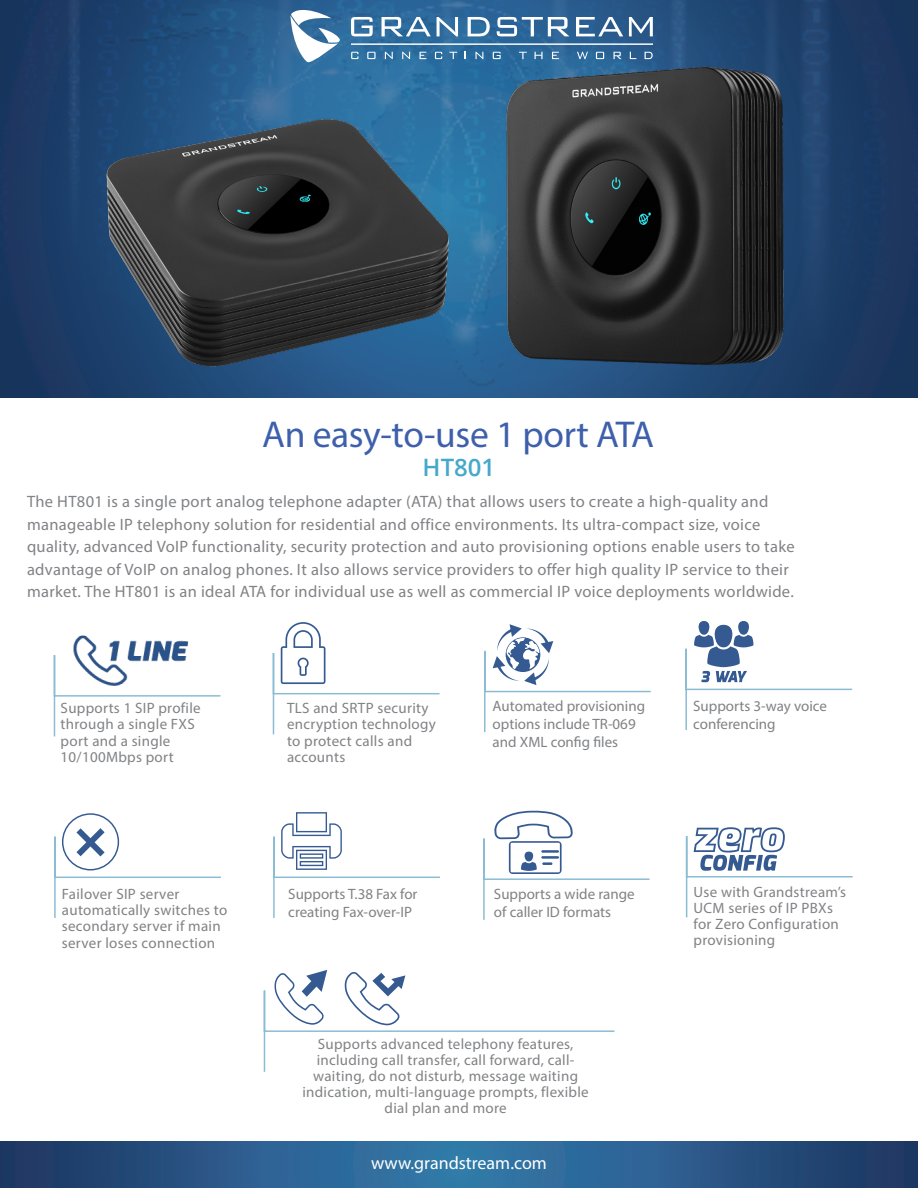
<style>
.page{position:relative;width:918px;height:1188px;background:#fff}
.page>*{position:absolute;margin:0;border:0;box-sizing:border-box;transform-origin:0 0}
.t1{font:37.5px "Myriad Pro";letter-spacing:-.01em;color:#3e60ac}
.t2{font:600 24px "Open Sans";color:#46a8ca}
.t3{font:18px "Myriad Pro";color:#fff}
.t4{font:16.5px/22.5px "Myriad Pro";letter-spacing:.02em;color:#808285}
.t5{font:15px/16.2px "Myriad Pro";letter-spacing:.02em;color:#808285}
.t6{font:15px/18px "Myriad Pro";color:#808285}
</style>
<div class="page">
<img style="left:0;top:0;width:273px;height:397px">
<svg style="left:0;top:1142px;width:918px;height:46px;background:#295988"></svg>
<svg style="left:484px;top:624px;width:167px;height:109px"></svg>
<div style="left:698px;top:621px;width:12px;height:14px;background:#355a92;border-radius:50%"></div>
<div style="left:738px;top:621px;width:11px;height:14px;background:#355a92;border-radius:50%"></div>
<svg style="left:483px;top:810px;width:167px;height:110px"></svg>
<svg style="left:263px;top:970px;width:352px;height:102px"></svg>
<svg style="left:685px;top:625px;width:168px;height:105px"></svg>
<svg style="left:685px;top:827px;width:168px;height:91px"></svg>
<svg style="left:273px;top:812px;width:167px;height:106px"></svg>
<svg style="left:272px;top:622px;width:168px;height:113px"></svg>
<svg style="left:54px;top:813px;width:167px;height:105px"></svg>
<svg style="left:53px;top:655px;width:168px;height:82px"></svg>
<img style="left:62px;top:635px;width:138px;height:57px">
<img style="left:66px;top:42px;width:207px;height:351px">
<img style="left:273px;top:0;width:645px;height:398px">
<p class="t1" style="left:262px;top:411px;width:393px">An easy-to-use 1 port ATA</p>
<p class="t2" style="left:423px;top:451px;width:74px">HT801</p>
<p class="t4" style="left:27px;top:490px;width:769px">The HT801 is a single port analog telephone adapter (ATA) that allows users to create a high-quality and manageable IP telephony solution for residential and office environments. Its ultra-compact size, voice quality, advanced VoIP functionality, security protection and auto provisioning options enable users to take advantage of VoIP on analog phones. It also allows service providers to offer high quality IP service to their market. The HT801 is an ideal ATA for individual use as well as commercial IP voice deployments worldwide.</p>
<p class="t5" style="left:61px;top:700px;width:142px">Supports 1 SIP profile through a single FXS port and a single<br>10/100Mbps port</p>
<p class="t5" style="left:287px;top:700px;width:150px">TLS and SRTP security encryption technology to protect calls and accounts</p>
<p class="t6" style="left:493px;top:697px;width:154px">Automated provisioning options include TR-069 and XML config files</p>
<p class="t6" style="left:693px;top:697px;width:135px">Supports 3-way voice conferencing</p>
<p class="t5" style="left:62px;top:886px;width:167px">Failover SIP server automatically switches to secondary server if main server loses connection</p>
<p class="t6" style="left:288px;top:885px;width:131px">Supports T.38 Fax for creating Fax-over-IP</p>
<p class="t6" style="left:494px;top:885px;width:142px">Supports a wide range of caller ID formats</p>
<p class="t5" style="left:694px;top:883px;width:154px">Use with Grandstream’s<br>UCM series of IP PBXs for Zero Configuration provisioning</p>
<p class="t5" style="left:302px;top:1035px;width:288px;text-align:center">Supports advanced telephony features, including call transfer, call forward, call&shy;waiting, do not disturb, message waiting indication, multi-language prompts, flexible dial plan and more</p>
<p class="t3" style="left:371px;top:1152px;width:177px">www.grandstream.com</p>
</div>
